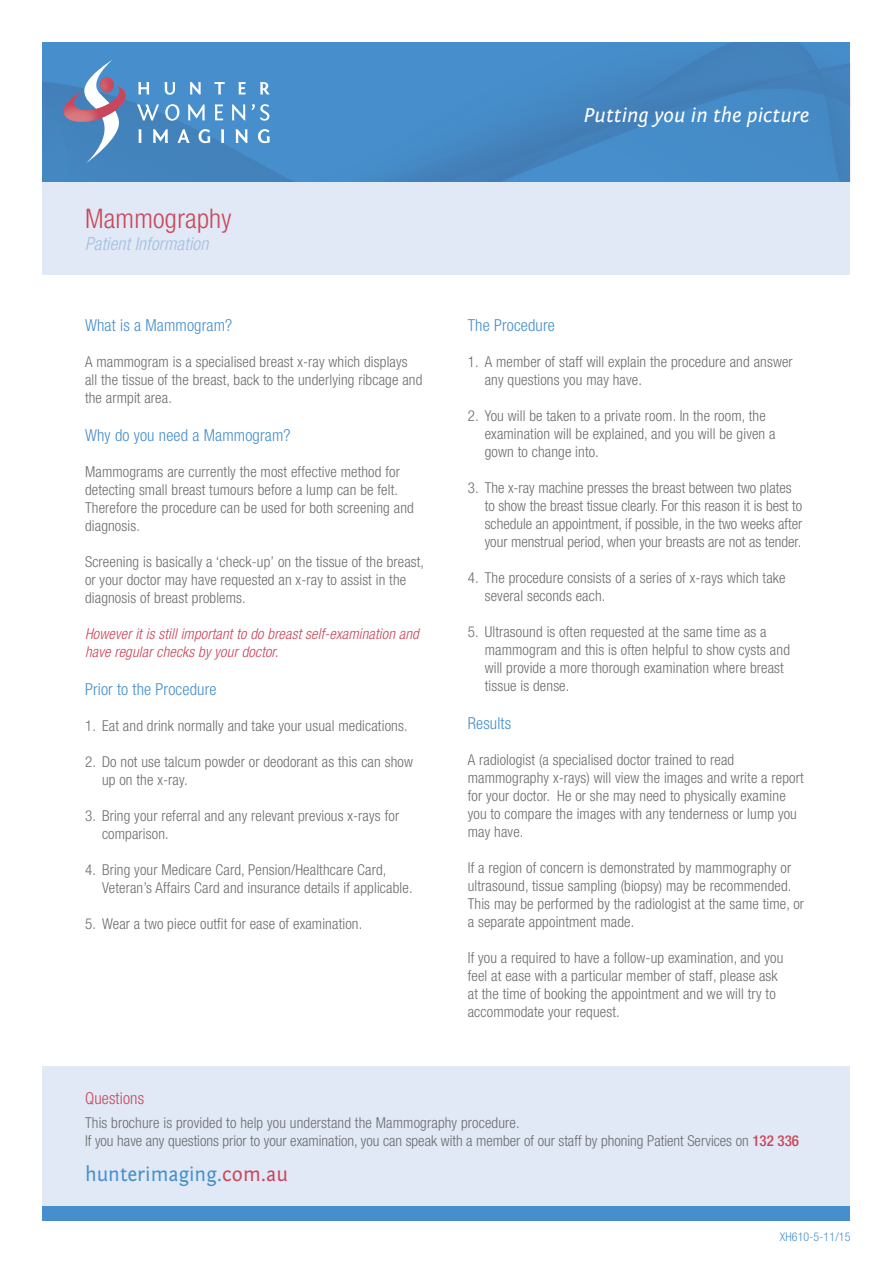
<style>
.page{position:relative;width:893px;height:1263px;background:#fff}
.page>*{position:absolute;margin:0;border:0;box-sizing:border-box;transform-origin:0 0}
.t1{font:300 condensed 27px "Helvetica Neue LT Com";letter-spacing:.01em;color:#ca475b}
.t2{font:italic 21px "Fontin Sans";color:#fff}
.t3{font:21px "Fontin Sans";color:#468fcc;scale:.96 1}
.t4{font:italic 300 condensed 18px "Helvetica Neue LT Com";letter-spacing:.01em;color:#a3bee3}
.t5{font:300 condensed 16.5px "Helvetica Neue LT Com";letter-spacing:.01em;color:#468fcc}
.t6{font:300 condensed 16.5px "Helvetica Neue LT Com";letter-spacing:.01em;color:#ca475b}
.t7{font:300 condensed 15px/18px "Helvetica Neue LT Com";letter-spacing:.01em;color:#6c6d70}
.t8{font:italic 300 condensed 15px/18px "Helvetica Neue LT Com";letter-spacing:.01em;color:#ca475b}
.t9{font:300 condensed 12px "Helvetica Neue LT Com";letter-spacing:.01em;color:#468fcc}
.s1{font-weight:500;color:#ca475b}
.s2{color:#ca475b}
</style>
<div class="page">
<img style="left:43px;top:43px;width:807px;height:139px">
<div style="left:43px;top:1067px;width:807px;height:139px;background:#e0e9f5"></div>
<div style="left:43px;top:182px;width:807px;height:92px;background:#e0e9f5"></div>
<div style="left:43px;top:1206px;width:807px;height:14px;background:#468fcc"></div>
<svg style="left:138px;top:82px;width:11px;height:12px"></svg>
<svg style="left:165px;top:82px;width:10px;height:13px"></svg>
<svg style="left:190px;top:82px;width:11px;height:12px"></svg>
<svg style="left:214px;top:82px;width:11px;height:12px"></svg>
<svg style="left:238px;top:82px;width:8px;height:12px"></svg>
<svg style="left:260px;top:82px;width:10px;height:12px"></svg>
<svg style="left:137px;top:104px;width:22px;height:17px"></svg>
<svg style="left:165px;top:104px;width:14px;height:17px"></svg>
<svg style="left:188px;top:104px;width:17px;height:16px"></svg>
<svg style="left:215px;top:104px;width:8px;height:16px"></svg>
<svg style="left:232px;top:104px;width:13px;height:16px"></svg>
<svg style="left:251px;top:104px;width:18px;height:17px"></svg>
<svg style="left:138px;top:129px;width:4px;height:14px"></svg>
<svg style="left:153px;top:129px;width:15px;height:14px"></svg>
<svg style="left:178px;top:129px;width:12px;height:14px"></svg>
<svg style="left:199px;top:129px;width:11px;height:14px"></svg>
<svg style="left:221px;top:129px;width:3px;height:14px"></svg>
<svg style="left:236px;top:129px;width:12px;height:14px"></svg>
<svg style="left:258px;top:129px;width:12px;height:14px"></svg>
<svg style="left:62px;top:60px;width:66px;height:103px;background:#6092c4"></svg>
<img style="left:120px;top:86px;width:7px;height:28px">
<img style="left:96px;top:116px;width:19px;height:2px">
<img style="left:64px;top:86px;width:56px;height:30px">
<h1 class="t1" style="left:85px;top:203px;width:148px">Mammography</h1>
<p class="t4" style="left:85px;top:234px;width:125px">Patient Information</p>
<p class="t5" style="left:85px;top:316px;width:149px">What is a Mammogram?</p>
<p class="t7" style="left:85px;top:353px;width:339px">A mammogram is a specialised breast x-ray which displays all the tissue of the breast, back to the underlying ribcage and the armpit area.</p>
<p class="t5" style="left:85px;top:426px;width:207px">Why do you need a Mammogram?</p>
<p class="t7" style="left:85px;top:463px;width:330px">Mammograms are currently the most effective method for detecting small breast tumours before a lump can be felt.<br>Therefore the procedure can be used for both screening and diagnosis.</p>
<p class="t7" style="left:85px;top:553px;width:341px">Screening is basically a ‘check-up’ on the tissue of the breast, or your doctor may have requested an x-ray to assist in the diagnosis of breast problems.</p>
<p class="t8" style="left:85px;top:625px;width:335px">However it is still important to do breast self-examination and have regular checks by your doctor.</p>
<p class="t5" style="left:85px;top:679px;width:133px">Prior to the Procedure</p>
<p class="t7" style="left:85px;top:716px;width:324px">1. Eat and drink normally and take your usual medications.</p>
<p class="t7" style="left:102px;top:752px;width:312px;text-indent:-17px">2. Do not use talcum powder or deodorant as this can show up on the x-ray.</p>
<p class="t7" style="left:102px;top:806px;width:299px;text-indent:-17px">3. Bring your referral and any relevant previous x-rays for comparison.</p>
<p class="t7" style="left:102px;top:860px;width:312px;text-indent:-17px">4. Bring your Medicare Card, Pension/Healthcare Card,<br>Veteran’s Affairs Card and insurance details if applicable.</p>
<p class="t7" style="left:85px;top:914px;width:279px">5. Wear a two piece outfit for ease of examination.</p>
<h2 class="t2" style="left:584px;top:104px;width:227px">Putting you in the picture</h2>
<p class="t5" style="left:468px;top:316px;width:89px">The Procedure</p>
<p class="t7" style="left:485px;top:353px;width:309px;text-indent:-17px">1. A member of staff will explain the procedure and answer any questions you may have.</p>
<p class="t7" style="left:485px;top:407px;width:292px;text-indent:-17px">2. You will be taken to a private room. In the room, the examination will be explained, and you will be given a gown to change into.</p>
<p class="t7" style="left:485px;top:479px;width:319px;text-indent:-17px">3. The x-ray machine presses the breast between two plates to show the breast tissue clearly. For this reason it is best to schedule an appointment, if possible, in the two weeks after your menstrual period, when your breasts are not as tender.</p>
<p class="t7" style="left:485px;top:569px;width:302px;text-indent:-17px">4. The procedure consists of a series of x-rays which take several seconds each.</p>
<p class="t7" style="left:485px;top:623px;width:307px;text-indent:-17px">5. Ultrasound is often requested at the same time as a mammogram and this is often helpful to show cysts and will provide a more thorough examination where breast tissue is dense.</p>
<p class="t5" style="left:468px;top:714px;width:45px">Results</p>
<p class="t7" style="left:468px;top:751px;width:337px">A radiologist (a specialised doctor trained to read mammography x-rays) will view the images and write a report for your doctor. He or she may need to physically examine you to compare the images with any tenderness or lump you may have.</p>
<p class="t7" style="left:468px;top:859px;width:338px">If a region of concern is demonstrated by mammography or ultrasound, tissue sampling (biopsy) may be recommended.<br>This may be performed by the radiologist at the same time, or a separate appointment made.</p>
<p class="t7" style="left:468px;top:949px;width:317px">If you a required to have a follow-up examination, and you feel at ease with a particular member of staff, please ask at the time of booking the appointment and we will try to accommodate your request.</p>
<p class="t6" style="left:85px;top:1089px;width:61px">Questions</p>
<p class="t7" style="left:85px;top:1114px;width:716px">This brochure is provided to help you understand the Mammography procedure.<br>If you have any questions prior to your examination, you can speak with a member of our staff by phoning Patient Services on <span class="s1">132 336</span></p>
<h2 class="t3" style="left:85px;top:1162px;width:213px">hunterimaging.<span class="s2">com.au</span></h2>
<p class="t9" style="left:780px;top:1230px;width:72px">XH610-5-11/15</p>
</div>
